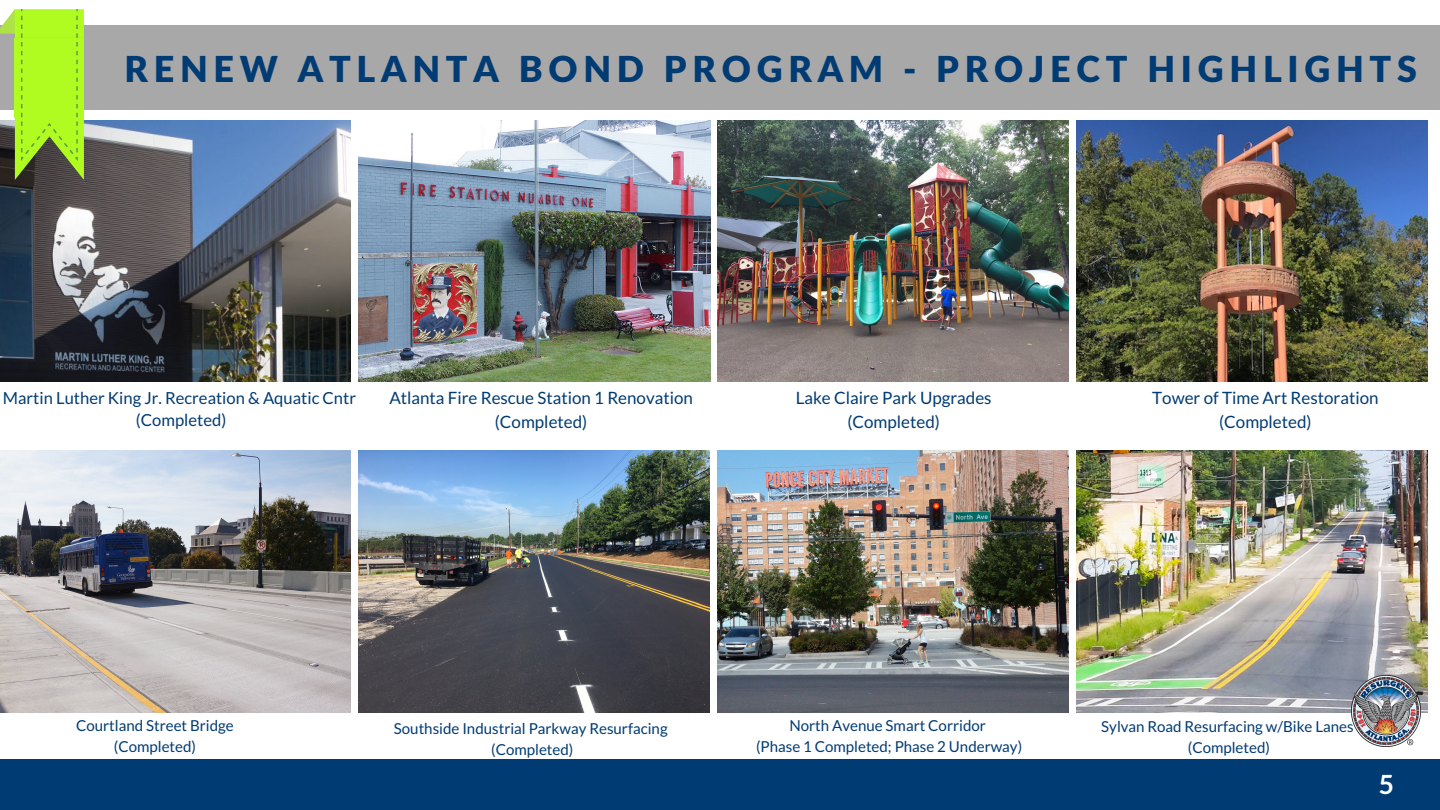
<style>
.page{position:relative;width:1440px;height:810px;background:#fff}
.page>*{position:absolute;margin:0;border:0;box-sizing:border-box;transform-origin:0 0}
.t1{font:900 35.8px "Lato Latin";letter-spacing:.16em;color:#003b73}
.t2{font:700 26.4px "Lato";color:#fff}
.t3{font:17px/23.2px "Lato";color:#003b73;text-align:center}
.t4{font:16.6px/22.5px "Lato";color:#003b73;text-align:center}
.t5{font:15.1px/21px "Lato";color:#003b73;text-align:center}
</style>
<div class="page">
<div style="left:0;top:26px;width:1440px;height:84px;background:#a8a8a8"></div>
<img style="left:0;top:451px;width:351px;height:261px">
<img style="left:358px;top:451px;width:352px;height:261px">
<img style="left:718px;top:451px;width:351px;height:261px">
<img style="left:1076px;top:451px;width:351px;height:261px">
<div style="left:0;top:759px;width:1440px;height:51px;background:#003b73"></div>
<img style="left:1352px;top:676px;width:68px;height:70px">
<img style="left:0;top:120px;width:351px;height:262px">
<img style="left:358px;top:120px;width:352px;height:262px">
<img style="left:718px;top:120px;width:351px;height:262px">
<img style="left:1076px;top:120px;width:351px;height:262px">
<svg style="left:0;top:9px;width:84px;height:171px;background:#9dd235"></svg>
<h1 class="t1" style="left:124px;top:46px;width:1294px">RENEW ATLANTA BOND PROGRAM - PROJECT HIGHLIGHTS</h1>
<p class="t4" style="left:3px;top:386px;width:355px">Martin Luther King Jr. Recreation &amp; Aquatic Cntr (Completed)</p>
<p class="t3" style="left:389px;top:386px;width:305px">Atlanta Fire Rescue Station 1 Renovation (Completed)</p>
<p class="t3" style="left:796px;top:386px;width:197px">Lake Claire Park Upgrades (Completed)</p>
<p class="t3" style="left:1152px;top:386px;width:228px">Tower of Time Art Restoration (Completed)</p>
<p class="t5" style="left:76px;top:714px;width:159px">Courtland Street Bridge (Completed)</p>
<p class="t5" style="left:394px;top:718px;width:275px">Southside Industrial Parkway Resurfacing (Completed)</p>
<p class="t5" style="left:756px;top:714px;width:268px">North Avenue Smart Corridor<br>(Phase 1 Completed; Phase 2 Underway)</p>
<p class="t5" style="left:1101px;top:716px;width:254px">Sylvan Road Resurfacing w/Bike Lanes (Completed)</p>
<h2 class="t2" style="left:1379px;top:768px;width:17px">5</h2>
</div>
